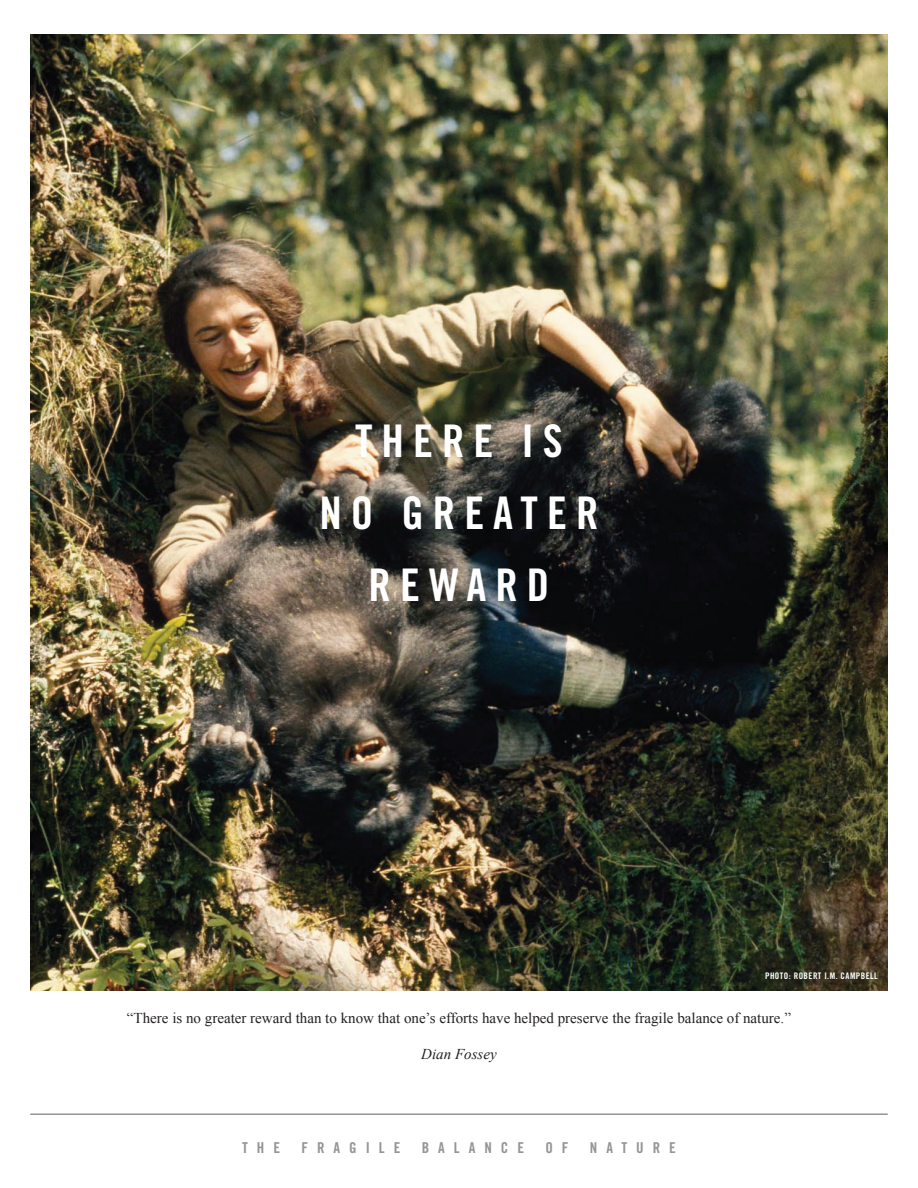
<style>
.page{position:relative;width:918px;height:1188px;background:#fff}
.page>*{position:absolute;margin:0;border:0;box-sizing:border-box;transform-origin:0 0}
.t1{font:45px/72px "Trade Gothic Bold Cond Twenty";letter-spacing:.2em;color:#fff;text-align:center}
.t2{font:15px "Times New Roman";color:#231f20}
.t3{font:15px "Trade Gothic Bold Cond Twenty";letter-spacing:.6em;color:#939598}
.t4{font:italic 15px "Times New Roman";color:#231f20}
.t5{font:9px "Trade Gothic Bold Cond Twenty";letter-spacing:.05em;color:#fff}
</style>
<div class="page">
<img style="left:30px;top:35px;width:858px;height:955px">
<hr style="left:30px;top:1113px;width:858px;height:2px;background:#939598">
<h1 class="t1" style="left:319px;top:404px;width:281px">THERE IS<br>NO GREATER<br>REWARD</h1>
<p class="t5" style="left:765px;top:971px;width:114px">PHOTO: ROBERT I.M. CAMPBELL</p>
<p class="t2" style="left:127px;top:1008px;width:666px">“There is no greater reward than to know that one’s efforts have helped preserve the fragile balance of nature.”</p>
<p class="t4" style="left:421px;top:1043px;width:77px">Dian Fossey</p>
<p class="t3" style="left:242px;top:1139px;width:39px">THE</p>
<p class="t3" style="left:301px;top:1139px;width:100px">FRAGILE</p>
<p class="t3" style="left:422px;top:1139px;width:104px">BALANCE</p>
<p class="t3" style="left:545px;top:1139px;width:25px">O F</p>
<p class="t3" style="left:590px;top:1139px;width:88px">NATURE</p>
</div>
